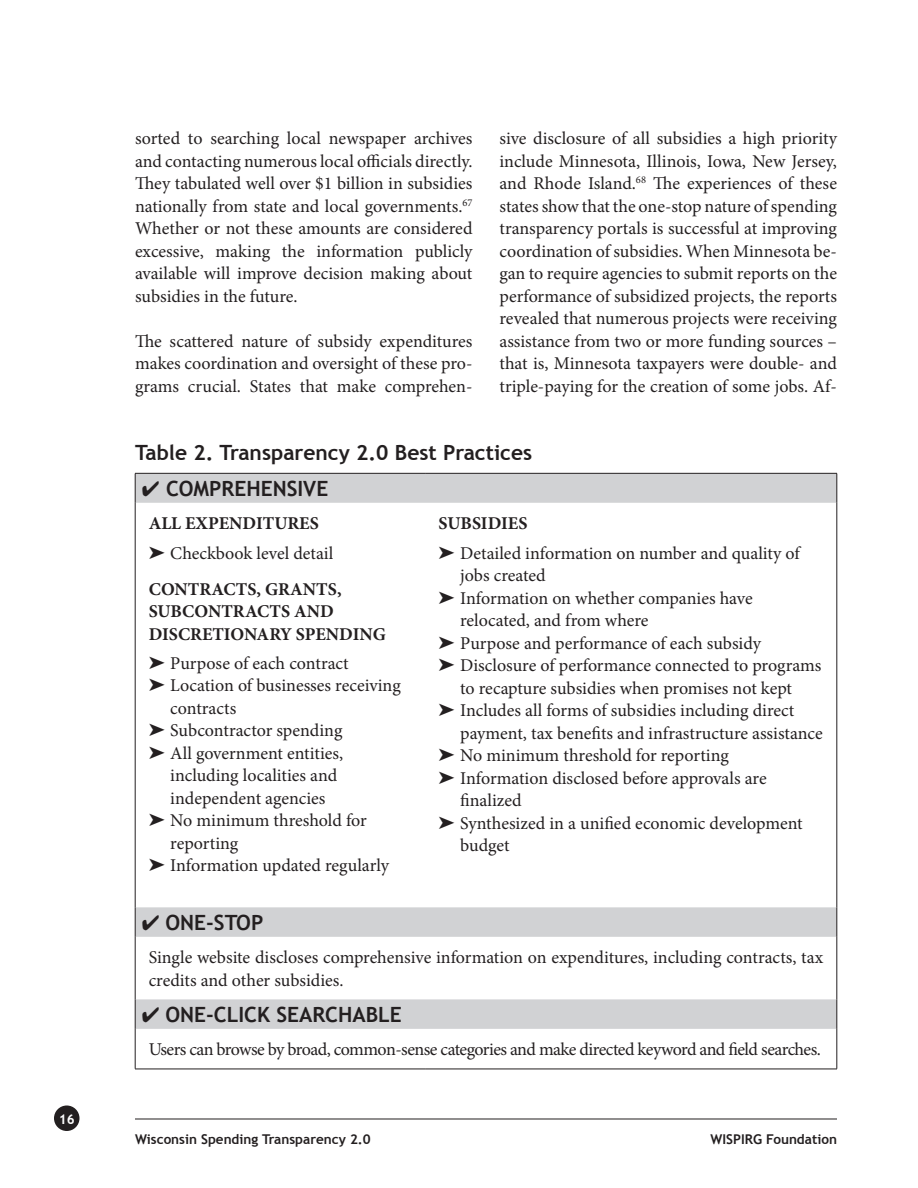
<style>
.page{position:relative;width:918px;height:1188px;background:#fff}
.page>*{position:absolute;margin:0;border:0;box-sizing:border-box;transform-origin:0 0}
.Inline_Head{font:700 21px "Trebuchet MS";color:#231f20}
.Body{font:18px/22.5px "Minion Pro";letter-spacing:-.005em;color:#231f20;text-align:justify}
.Bullet{font:18px/22.5px "Minion Pro";color:#231f20}
.Body-2{font:18px "Minion Pro";letter-spacing:-.035em;color:#231f20}
.Body-3{font:700 18px/22.5px "Minion Pro";color:#231f20}
.t1{font:700 13.5px "Trebuchet MS";color:#231f20}
.t2{font:700 13.5px "Trebuchet MS";color:#fff}
</style>
<div class="page">
<hr style="left:135px;top:1119px;width:702px;height:1px;background:#231f20">
<div style="left:54px;top:1106px;width:26px;height:25px;background:#231f20;border-radius:50%"></div>
<svg style="left:136px;top:474px;width:701px;height:555px"></svg>
<hr style="left:135px;top:473px;width:290px;height:1px;background:#231f20">
<svg style="left:135px;top:474px;width:1px;height:29px"></svg>
<hr style="left:425px;top:473px;width:412px;height:1px;background:#231f20">
<svg style="left:837px;top:474px;width:1px;height:29px"></svg>
<hr style="left:135px;top:503px;width:1px;height:404px;background:#231f20">
<hr style="left:837px;top:503px;width:1px;height:404px;background:#231f20">
<hr style="left:135px;top:907px;width:1px;height:30px;background:#231f20">
<hr style="left:837px;top:907px;width:1px;height:30px;background:#231f20">
<hr style="left:135px;top:937px;width:1px;height:62px;background:#231f20">
<hr style="left:837px;top:937px;width:1px;height:62px;background:#231f20">
<hr style="left:135px;top:999px;width:1px;height:30px;background:#231f20">
<hr style="left:837px;top:999px;width:1px;height:30px;background:#231f20">
<hr style="left:135px;top:1029px;width:1px;height:40px;background:#231f20">
<hr style="left:837px;top:1029px;width:1px;height:40px;background:#231f20">
<hr style="left:135px;top:1069px;width:290px;height:1px;background:#231f20">
<hr style="left:425px;top:1069px;width:412px;height:1px;background:#231f20">
<p class="t2" style="left:59px;top:1110px;width:17px">16</p>
<p class="Body" style="left:135px;top:127px;width:339px">sorted to searching local newspaper archives and contacting numerous local officials directly.<br>They tabulated well over $1 billion in subsidies nationally from state and local governments.<sup>67<br></sup>Whether or not these amounts are considered excessive, making the information publicly available will improve decision making about subsidies in the future.</p>
<p class="Body" style="left:135px;top:330px;width:339px">The scattered nature of subsidy expenditures makes coordination and oversight of these pro&shy;grams crucial. States that make comprehen-</p>
<p class="Body" style="left:500px;top:127px;width:339px">sive disclosure of all subsidies a high priority include Minnesota, Illinois, Iowa, New Jersey, and Rhode Island.<sup>68</sup> The experiences of these states show that the one-stop nature of spending transparency portals is successful at improving coordination of subsidies. When Minnesota be&shy;gan to require agencies to submit reports on the performance of subsidized projects, the reports revealed that numerous projects were receiving assistance from two or more funding sources – that is, Minnesota taxpayers were double- and triple-paying for the creation of some jobs. Af-</p>
<p class="Inline_Head" style="left:135px;top:440px;width:399px">Table 2. Transparency 2.0 Best Practices</p>
<p class="Inline_Head" style="left:142px;top:475px;width:188px">✔ COMPREHENSIVE</p>
<p class="Body-3" style="left:149px;top:512px;width:172px">ALL EXPENDITURES</p>
<p class="Bullet" style="left:149px;top:542px;width:186px">➤ Checkbook level detail</p>
<p class="Body-3" style="left:149px;top:577px;width:239px">CONTRACTS, GRANTS,<br>SUBCONTRACTS AND<br>DISCRETIONARY SPENDING</p>
<p class="Bullet" style="left:149px;top:652px;width:202px">➤ Purpose of each contract</p>
<p class="Bullet" style="left:170px;top:674px;width:232px;text-indent:-22px">➤ Location of businesses receiving contracts</p>
<p class="Bullet" style="left:149px;top:719px;width:195px">➤ Subcontractor spending</p>
<p class="Bullet" style="left:170px;top:742px;width:174px;text-indent:-22px">➤ All government entities, including localities and independent agencies</p>
<p class="Bullet" style="left:170px;top:809px;width:198px;text-indent:-22px">➤ No minimum threshold for reporting</p>
<p class="Bullet" style="left:149px;top:854px;width:242px">➤ Information updated regularly</p>
<p class="Body-3" style="left:439px;top:512px;width:90px">SUBSIDIES</p>
<p class="Bullet" style="left:460px;top:542px;width:341px;text-indent:-22px">➤ Detailed information on number and quality of jobs created</p>
<p class="Bullet" style="left:460px;top:587px;width:294px;text-indent:-22px">➤ Information on whether companies have relocated, and from where</p>
<p class="Bullet" style="left:439px;top:632px;width:324px">➤ Purpose and performance of each subsidy</p>
<p class="Bullet" style="left:439px;top:654px;width:384px;text-align:center">➤ Disclosure of performance connected to programs to recapture subsidies when promises not kept</p>
<p class="Bullet" style="left:460px;top:699px;width:364px;text-indent:-22px">➤ Includes all forms of subsidies including direct payment, tax benefits and infrastructure assistance</p>
<p class="Bullet" style="left:439px;top:744px;width:292px">➤ No minimum threshold for reporting</p>
<p class="Bullet" style="left:460px;top:767px;width:308px;text-indent:-22px">➤ Information disclosed before approvals are finalized</p>
<p class="Bullet" style="left:460px;top:812px;width:344px;text-indent:-22px">➤ Synthesized in a unified economic development budget</p>
<p class="Inline_Head" style="left:142px;top:909px;width:123px">✔ ONE-STOP</p>
<p class="Body" style="left:149px;top:946px;width:676px">Single website discloses comprehensive information on expenditures, including contracts, tax credits and other subsidies.</p>
<p class="Inline_Head" style="left:142px;top:1002px;width:261px">✔ ONE-CLICK SEARCHABLE</p>
<p class="Body-2" style="left:149px;top:1038px;width:674px">Users can browse by broad, common-sense categories and make directed keyword and field searches.</p>
<p class="t1" style="left:135px;top:1131px;width:237px">Wisconsin Spending Transparency 2.0</p>
<p class="t1" style="left:711px;top:1131px;width:128px">WISPIRG Foundation</p>
</div>
